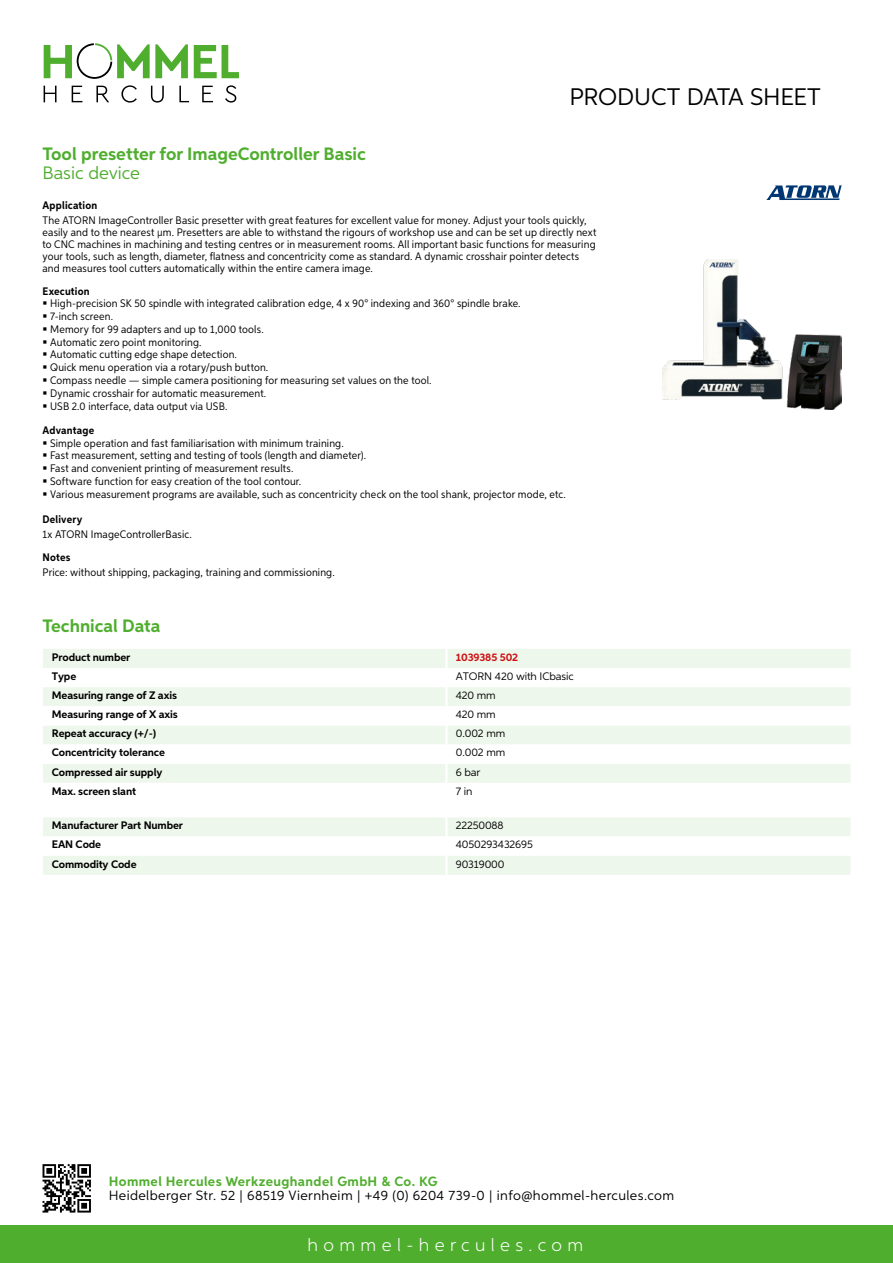
<style>
.page{position:relative;width:893px;height:1263px;background:#fff}
.page>*{position:absolute;margin:0;border:0;box-sizing:border-box;transform-origin:0 0}
.t1{font:24px "Aspira";letter-spacing:-.01em;color:#000}
.t2{font:700 18px "Aspira";color:#50ae2f}
.t3{font:300 18px "Aspira";letter-spacing:.3em;color:#fff}
.t4{font:18px "Aspira";color:#50ae2f}
.t5{font:13.5px "Aspira";letter-spacing:.03em;color:#000}
.t6{font:700 13.5px "Aspira";letter-spacing:.03em;color:#50ae2f}
.t7{font:10.95px/12.8px "Aspira Nar";letter-spacing:.015em;color:#000}
.t8{font:700 10.95px "Aspira";letter-spacing:-.01em;color:#000}
.t9{font:10.95px "Aspira";letter-spacing:-.01em;color:#000}
.t10{font:700 10.95px "Aspira Nar";letter-spacing:.015em;color:#000}
.t11{font:700 10.95px "Aspira";letter-spacing:-.01em;color:#cd1013}
</style>
<div class="page">
<div style="left:0;top:1226px;width:893px;height:37px;background:#50ae2f"></div>
<svg style="left:43px;top:1164px;width:48px;height:48px"></svg>
<svg style="left:194px;top:45px;width:45px;height:33px"></svg>
<svg style="left:44px;top:43px;width:144px;height:36px"></svg>
<svg style="left:44px;top:86px;width:13px;height:16px"></svg>
<svg style="left:72px;top:86px;width:10px;height:16px"></svg>
<svg style="left:96px;top:86px;width:13px;height:16px"></svg>
<svg style="left:121px;top:85px;width:16px;height:18px"></svg>
<svg style="left:151px;top:86px;width:13px;height:17px"></svg>
<svg style="left:179px;top:86px;width:10px;height:16px"></svg>
<svg style="left:202px;top:86px;width:11px;height:16px"></svg>
<svg style="left:225px;top:85px;width:11px;height:18px"></svg>
<div style="left:43px;top:649px;width:807px;height:19px;background:#eef7eb"></div>
<svg style="left:43px;top:687px;width:807px;height:96px;fill:#eef7eb"></svg>
<hr style="left:445px;top:649px;width:3px;height:19px;background:#fff">
<hr style="left:445px;top:687px;width:3px;height:19px;background:#fff">
<hr style="left:445px;top:706px;width:3px;height:19px;background:#fff">
<hr style="left:445px;top:725px;width:3px;height:19px;background:#fff">
<hr style="left:445px;top:744px;width:3px;height:20px;background:#fff">
<hr style="left:445px;top:764px;width:3px;height:19px;background:#fff">
<svg style="left:43px;top:817px;width:807px;height:58px"></svg>
<hr style="left:445px;top:856px;width:3px;height:19px;background:#fff">
<img style="left:662px;top:259px;width:180px;height:150px">
<svg style="left:766px;top:185px;width:76px;height:15px"></svg>
<h1 class="t1" style="left:569px;top:82px;width:253px">Product data sh eet</h1>
<h2 class="t2" style="left:43px;top:142px;width:325px">Tool presetter for ImageController Basic</h2>
<h2 class="t4" style="left:43px;top:162px;width:99px">Basic device</h2>
<p class="t10" style="left:43px;top:199px;width:56px">Application</p>
<p class="t7" style="left:43px;top:214px;width:555px;line-height:12px">The ATORN ImageController Basic presetter with great features for excellent value for money. Adjust your tools quickly, easily and to the nearest µm. Presetters are able to withstand the rigours of workshop use and can be set up directly next to CNC machines in machining and testing centres or in measurement rooms. All important basic functions for measuring your tools, such as length, diameter, flatness and concentricity come as standard. A dynamic crosshair pointer detects and measures tool cutters automatically within the entire camera image.</p>
<p class="t10" style="left:43px;top:284px;width:49px">Execution</p>
<p class="t7" style="left:50px;top:297px;width:472px">High-precision SK 50 spindle with integrated calibration edge, 4 x 90° indexing and 360° spindle brake.<br>7-inch screen.<br>Memory for 99 adapters and up to 1,000 tools.<br>Automatic zero point monitoring.<br>Automatic cutting edge shape detection.<br>Quick menu operation via a rotary/push button.<br>Compass needle — simple camera positioning for measuring set values on the tool.<br>Dynamic crosshair for automatic measurement.<br>USB 2.0 interface, data output via USB.</p>
<p class="t10" style="left:43px;top:423px;width:53px">Advantage</p>
<p class="t7" style="left:50px;top:436px;width:517px">Simple operation and fast familiarisation with minimum training.<br>Fast measurement, setting and testing of tools (length and diameter).<br>Fast and convenient printing of measurement results.<br>Software function for easy creation of the tool contour.<br>Various measurement programs are available, such as concentricity check on the tool shank, projector mode, etc.</p>
<p class="t10" style="left:43px;top:512px;width:41px">Delivery</p>
<p class="t7" style="left:43px;top:528px;width:151px">1x ATORN ImageControllerBasic.</p>
<p class="t10" style="left:43px;top:551px;width:29px">Notes</p>
<p class="t7" style="left:43px;top:566px;width:294px">Price: without shipping, packaging, training and commissioning.</p>
<h2 class="t2" style="left:43px;top:615px;width:120px">Technical Data</h2>
<p class="t8" style="left:52px;top:650px;width:80px">Product number</p>
<p class="t11" style="left:456px;top:650px;width:64px">1039385 502</p>
<p class="t8" style="left:52px;top:669px;width:26px">Type</p>
<p class="t9" style="left:456px;top:669px;width:8px">ATOR</p>
<p class="t9" style="left:484px;top:669px;width:91px">N 420 with ICbasic</p>
<p class="t8" style="left:52px;top:688px;width:127px">Measuring range of Z axis</p>
<p class="t9" style="left:456px;top:689px;width:41px">420 mm</p>
<p class="t8" style="left:52px;top:708px;width:127px">Measuring range of X axis</p>
<p class="t9" style="left:456px;top:708px;width:41px">420 mm</p>
<p class="t8" style="left:52px;top:727px;width:106px">Repeat accuracy (+/-)</p>
<p class="t9" style="left:456px;top:727px;width:51px">0.002 mm</p>
<p class="t8" style="left:52px;top:746px;width:115px">Concentricity tolerance</p>
<p class="t9" style="left:456px;top:746px;width:51px">0.002 mm</p>
<p class="t8" style="left:52px;top:765px;width:112px">Compressed air supply</p>
<p class="t9" style="left:456px;top:765px;width:26px">6 bar</p>
<p class="t8" style="left:52px;top:784px;width:86px">Max. screen slant</p>
<p class="t9" style="left:456px;top:784px;width:18px">7 in</p>
<p class="t8" style="left:52px;top:819px;width:133px">Manufacturer Part Number</p>
<p class="t9" style="left:456px;top:819px;width:49px">22250088</p>
<p class="t8" style="left:52px;top:838px;width:51px">EAN Code</p>
<p class="t9" style="left:456px;top:838px;width:78px">4050293432695</p>
<p class="t8" style="left:52px;top:857px;width:86px">Commodity Code</p>
<p class="t9" style="left:456px;top:857px;width:50px">90319000</p>
<p class="t6" style="left:109px;top:1172px;width:330px">Hommel Hercules Werkzeughandel GmbH &amp; Co. KG</p>
<p class="t5" style="left:109px;top:1187px;width:567px">Heidelberger Str. 52 | 68519 Viernheim | +49 (0) 6204 739-0 | info@hommel-hercules.com</p>
<h2 class="t3" style="left:307px;top:1234px;width:277px">hommel-hercules.com</h2>
</div>
